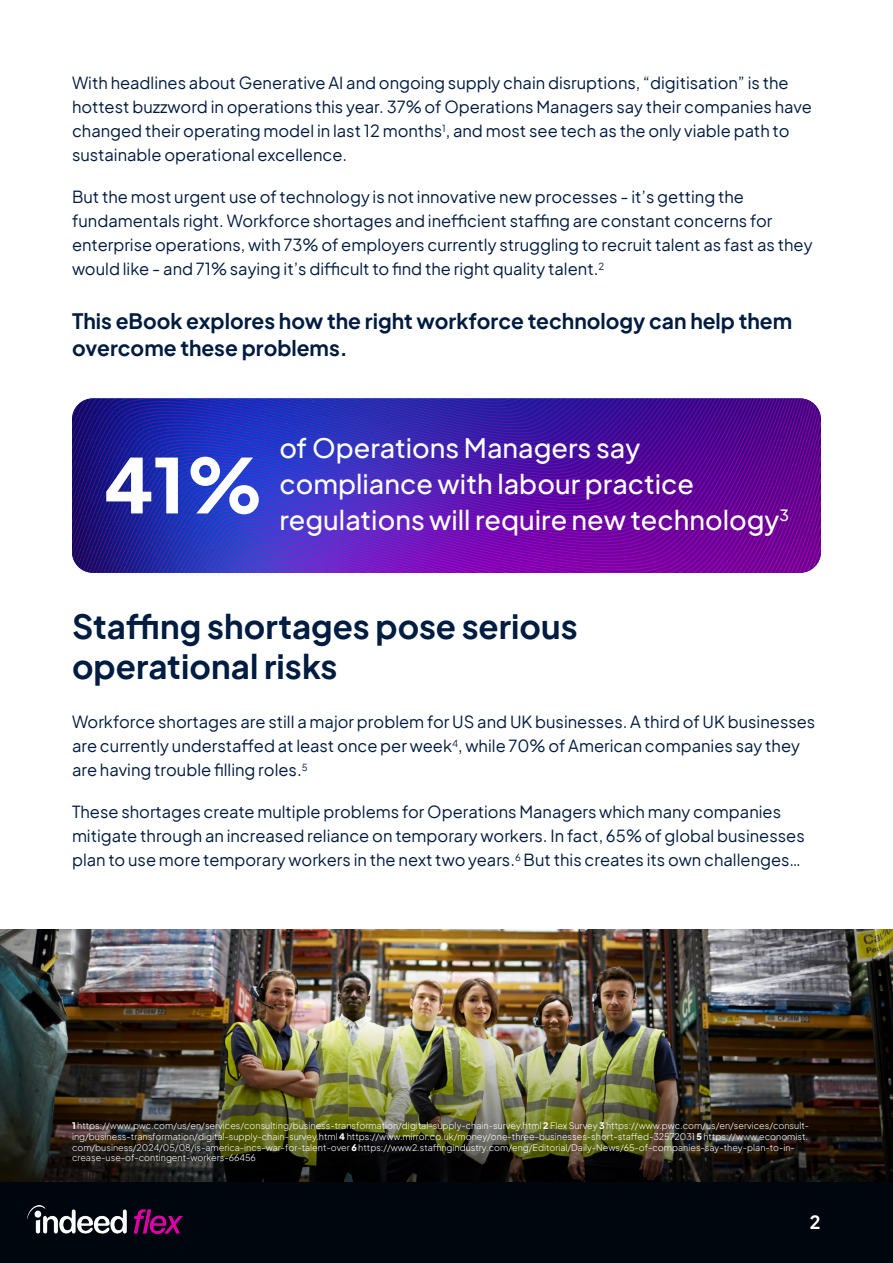
<style>
.page{position:relative;width:893px;height:1263px;background:#fff}
.page>*{position:absolute;margin:0;border:0;box-sizing:border-box;transform-origin:0 0}
.t1{font:800 75px "Plus Jakarta Sans";color:#fff}
.t2{font:700 33px/39.6px "Plus Jakarta Sans";color:#001c40}
.t3{font:500 27px/36px "Plus Jakarta Sans";color:#fff}
.t4{font:700 21px/27px "Plus Jakarta Sans";color:#001c40}
.t5{font:700 18px "Plus Jakarta Sans";color:#fff}
.t6{font:16.5px/24px "Plus Jakarta Sans";color:#001c40}
.t7{font:500 15.75px "Plus Jakarta Sans";color:#fff}
.t8{font:300 9px/10.8px "Plus Jakarta Sans";color:#fff}
.s1{font-weight:800}
</style>
<div class="page">
<img style="left:0;top:930px;width:892px;height:73px">
<img style="left:0;top:1003px;width:893px;height:180px">
<div style="left:0;top:1183px;width:893px;height:80px;background:#00060e"></div>
<img style="left:28px;top:1205px;width:154px;height:28px">
<img style="left:72px;top:398px;width:749px;height:175px">
<p class="t6" style="left:72px;top:69px;width:742px">With headlines about Generative AI and ongoing supply chain disruptions, “digitisation” is the hottest buzzword in operations this year. 37% of Operations Managers say their companies have changed their operating model in last 12 months<sup>1</sup>, and most see tech as the only viable path to sustainable operational excellence.</p>
<p class="t6" style="left:72px;top:183px;width:742px">But the most urgent use of technology is not innovative new processes - it’s getting the fundamentals right. Workforce shortages and inefficient staffing are constant concerns for enterprise operations, with 73% of employers currently struggling to recruit talent as fast as they would like - and 71% saying it’s difficult to find the right quality talent.<sup>2</sup></p>
<p class="t4" style="left:72px;top:305px;width:722px">This eBook explores how the right workforce technology can help them overcome these problems.</p>
<h1 class="t1" style="left:104px;top:416px;width:162px">41%</h1>
<h3 class="t3" style="left:279px;top:427px;width:501px">of Operations Managers say compliance with labour practice regulations will require new technology</h3>
<p class="t7" style="left:779px;top:502px;width:11px">3</p>
<h2 class="t2" style="left:72px;top:603px;width:507px">Staffing shortages pose serious operational risks</h2>
<p class="t6" style="left:72px;top:708px;width:745px">Workforce shortages are still a major problem for US and UK businesses. A third of UK businesses are currently understaffed at least once per week<sup>4</sup>, while 70% of American companies say they are having trouble filling roles.<sup>5</sup></p>
<p class="t6" style="left:72px;top:798px;width:734px">These shortages create multiple problems for Operations Managers which many companies mitigate through an increased reliance on temporary workers. In fact, 65% of global businesses plan to use more temporary workers in the next two years.<sup>6</sup> But this creates its own challenges…</p>
<p class="t8" style="left:72px;top:1119px;width:739px"><span class="s1">1</span> https://www.pwc.com/us/en/services/consulting/business-transformation/digital-supply-chain-survey.html <span class="s1">2</span> Flex Survey <span class="s1">3</span> https://www.pwc.com/us/en/services/consult&shy;ing/business-transformation/digital-supply-chain-survey.html <span class="s1">4</span> https://www.mirror.co.uk/money/one-three-businesses-short-staffed-32572031 <span class="s1">5</span> https://www.economist. com/business/2024/05/08/is-america-incs-war-for-talent-over <span class="s1">6</span> https://www2.staffingindustry.com/eng/Editorial/Daily-News/65-of-companies-say-they-plan-to-in&shy;crease-use-of-contingent-workers-66456</p>
<p class="t5" style="left:810px;top:1206px;width:12px">2</p>
</div>
